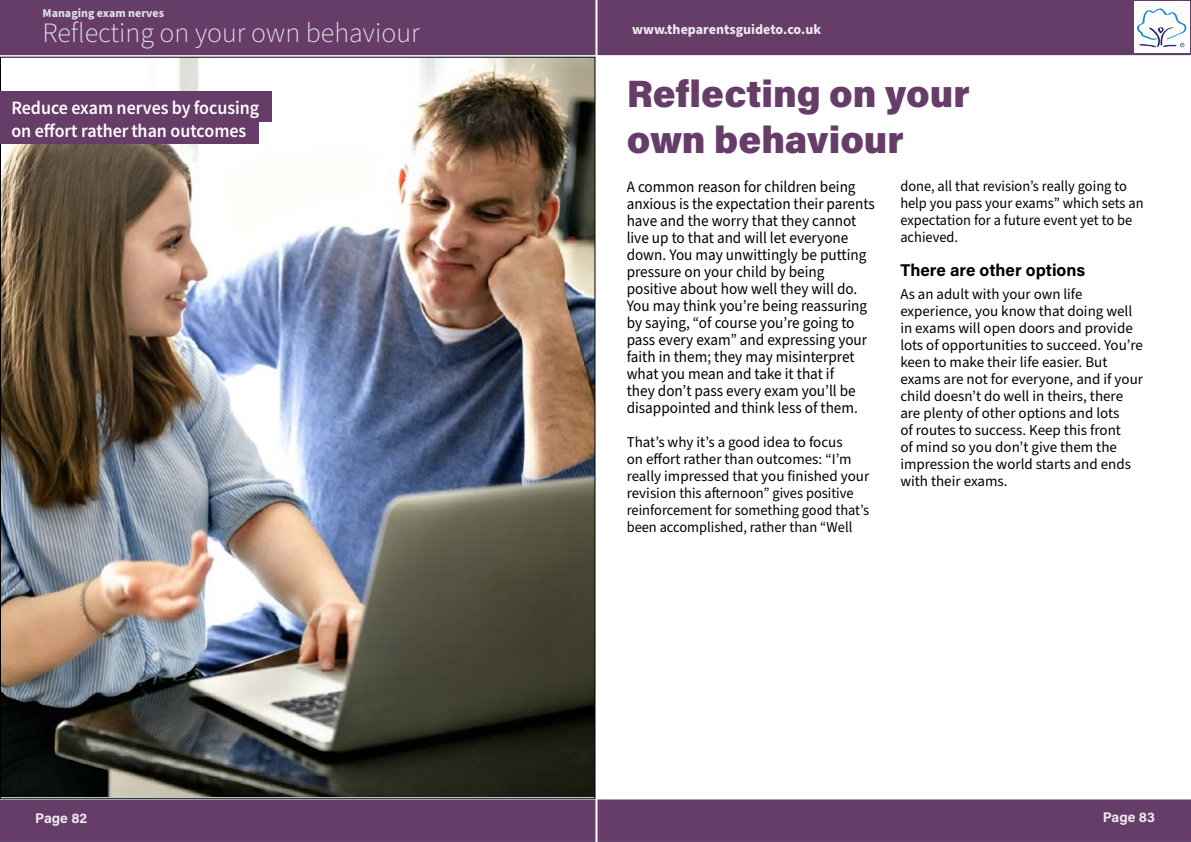
<style>
.page{position:relative;width:1191px;height:842px;background:#fff}
.page>*{position:absolute;margin:0;border:0;box-sizing:border-box;transform-origin:0 0}
.t1{font:900 38px/45.6px "Acumin Pro";color:#663c69}
.t2{font:300 28px "Source Sans Pro";color:#e1e1e1}
.t3{font:18.9px/23px "Source Sans Variable";color:#fff;scale:.95 1}
.t4{font:700 17px "Acumin Pro";color:#000}
.t5{font:16px/17px "Source Sans Pro";color:#000;scale:.95 1}
.t6{font:15px/17px "Source Sans Pro";color:#000}
.t7{font:15px/17px "Source Sans Pro";color:#000;scale:.96 1}
.t8{font:700 14px "Source Sans Pro";color:#ecebeb}
.t9{font:700 14px "Acumin Pro";color:#ecebeb}
.t10{font:700 12px "Source Sans Pro";color:#e1e1e1}
</style>
<div class="page">
<div style="left:0;top:800px;width:1191px;height:42px;background:#663c69;border:1px solid #663c69"></div>
<div style="left:0;top:0;width:1191px;height:55px;background:#663c69"></div>
<hr style="left:595px;top:0;width:2px;height:842px;background:#fff">
<div style="left:1134px;top:1px;width:55px;height:52px;background:#fff"></div>
<img style="left:1137px;top:6px;width:51px;height:43px">
<img style="left:2px;top:59px;width:591px;height:738px">
<div style="left:0;top:92px;width:271px;height:30px;background:#663c69"></div>
<div style="left:0;top:119px;width:258px;height:25px;background:#663c69"></div>
<p class="t10" style="left:43px;top:4px;width:123px">Managing exam nerves</p>
<h2 class="t2" style="left:43px;top:14px;width:379px">Reflecting on your own behaviour</h2>
<p class="t3" style="left:11px;top:96px;width:262px">Reduce exam nerves by focusing on effort ratherthan outcomes</p>
<p class="t8" style="left:632px;top:20px;width:190px">www.theparentsguideto.co.uk</p>
<p class="t8" style="left:632px;top:22px;width:190px">www.theparentsguideto.co.uk</p>
<h1 class="t1" style="left:626px;top:69px;width:344px">Reflecting on your own behaviour</h1>
<p class="t5" style="left:626px;top:179px;width:263px">A common reason for children being anxious is the expectation their parents have and the worry that they cannot live up to that and will let everyone down. You may unwittingly be putting pressure on your child by being positive about how well they will do.<br>You may think you’re being reassuring by saying, “of course you’re going to pass every exam” and expressing your faith in them; they may misinterpret what you mean and take it that if<br>they don’t pass every exam you’ll be disappointed and think less of them.</p>
<p class="t6" style="left:626px;top:434px;width:244px">That’s why it’s a good idea to focus<br>on effort rather than outcomes: “I’m really impressed that you finished your revision this afternoon” gives positive reinforcement for something good that’s been accomplished, rather than “Well</p>
<p class="t7" style="left:900px;top:178px;width:255px">done, all that revision’s really going to help you pass your exams” which sets an expectation for a future event yet to be achieved.</p>
<p class="t4" style="left:900px;top:258px;width:186px">There are other options</p>
<p class="t6" style="left:900px;top:286px;width:244px">As an adult with your own life experience, you know that doing well in exams will open doors and provide lots of opportunities to succeed. You’re keen to make their life easier. But exams are not for everyone, and if your child doesn’t do well in theirs, there are plenty of other options and lots<br>of routes to success. Keep this front<br>of mind so you don’t give them the impression the world starts and ends with their exams.</p>
<p class="t9" style="left:35px;top:810px;width:54px">Page 82</p>
<p class="t9" style="left:1102px;top:809px;width:54px">Page 83</p>
</div>
